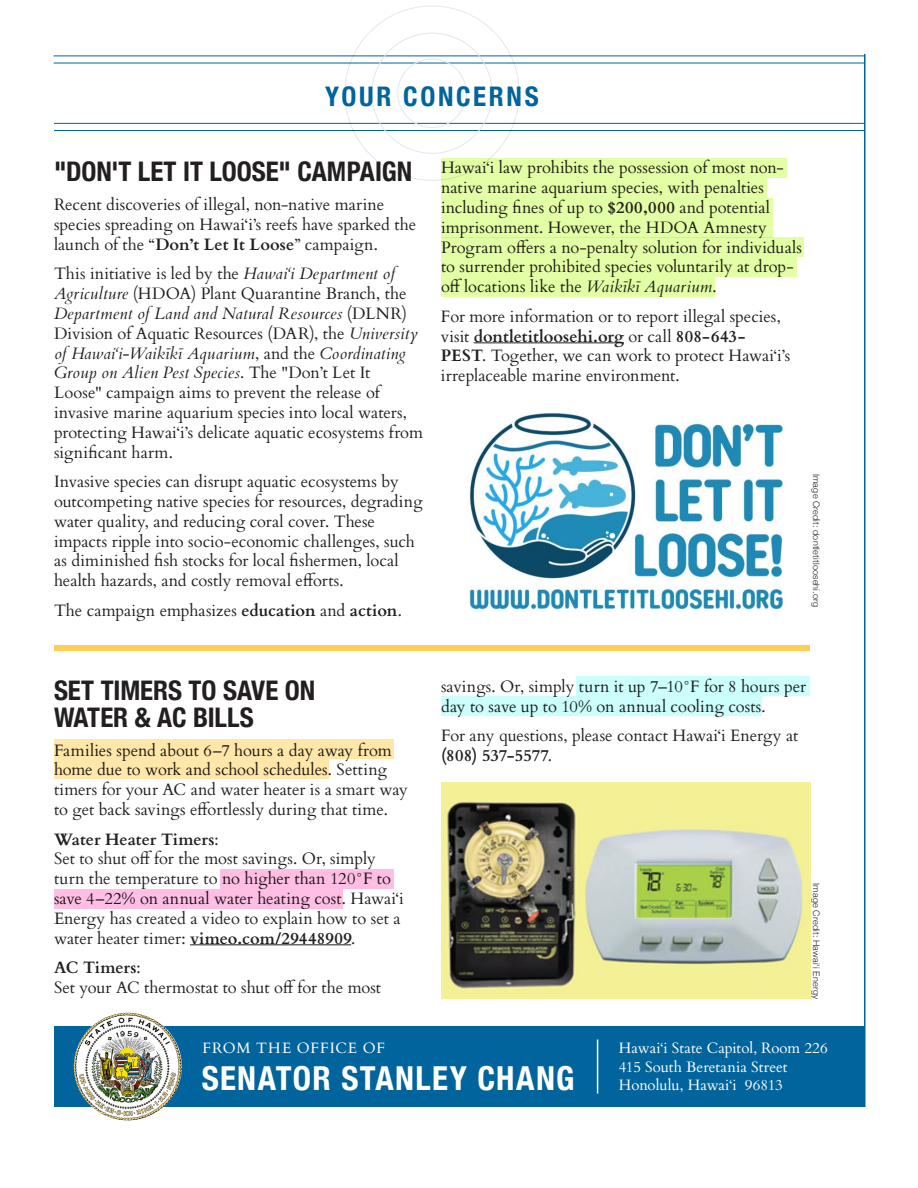
<style>
.page{position:relative;width:918px;height:1188px;background:#fff}
.page>*{position:absolute;margin:0;border:0;box-sizing:border-box;transform-origin:0 0}
.t1{font:700 condensed 33px "Helvetica Neue";letter-spacing:.04em;color:#fff}
.t2{font:700 condensed 27px/27px "Helvetica Neue";color:#231f20}
.t3{font:700 condensed 27px "Helvetica Neue";letter-spacing:.1em;color:#01649c}
.t4{font:16.5px/19.8px "Cardo";color:#231f20}
.t5{font:15px "Cardo";letter-spacing:.005em;color:#fff}
.t6{font:15px "Cardo";letter-spacing:.06em;color:#fff}
.t7{font:300 9px "Helvetica Neue";letter-spacing:.025em;color:#231f20}
.s1{font-weight:700}
.s2{font-style:italic}
</style>
<div class="page">
<hr style="left:864px;top:54px;width:2px;height:1053px;background:#01649c">
<hr style="left:190px;top:944px;width:161px;height:1px;background:#231f20">
<hr style="left:474px;top:342px;width:150px;height:1px;background:#231f20">
<div style="left:54px;top:1026px;width:810px;height:81px;background:#01649c"></div>
<hr style="left:597px;top:1040px;width:1px;height:54px;background:#fff">
<img style="left:74px;top:1012px;width:108px;height:108px;border-radius:54px">
<hr style="left:54px;top:123px;width:810px;height:1px;background:#01649c">
<hr style="left:54px;top:130px;width:810px;height:1px;background:#01649c">
<hr style="left:54px;top:56px;width:810px;height:1px;background:#01649c">
<hr style="left:54px;top:63px;width:810px;height:1px;background:#01649c">
<div style="left:397px;top:58px;width:70px;height:70px;border:1px solid #e1e7f1;border-radius:50%"></div>
<div style="left:54px;top:645px;width:756px;height:6px;background:#fecf54"></div>
<img style="left:469px;top:413px;width:315px;height:197px">
<img style="left:441px;top:783px;width:369px;height:216px">
<div style="left:54px;top:740px;width:340px;height:19px;background:#fee7a9"></div>
<div style="left:54px;top:759px;width:275px;height:20px;background:#fee7a9"></div>
<div style="left:220px;top:869px;width:174px;height:20px;background:#ffbfe5"></div>
<div style="left:54px;top:889px;width:288px;height:20px;background:#ffbfe5"></div>
<div style="left:577px;top:676px;width:233px;height:20px;background:#ccfffc"></div>
<div style="left:441px;top:696px;width:321px;height:20px;background:#ccfffc"></div>
<div style="left:441px;top:158px;width:346px;height:20px;background:#e2ffa6"></div>
<div style="left:441px;top:178px;width:325px;height:20px;background:#e2ffa6"></div>
<div style="left:441px;top:238px;width:363px;height:19px;background:#e2ffa6"></div>
<div style="left:441px;top:198px;width:331px;height:20px;background:#e2ffa6"></div>
<div style="left:441px;top:257px;width:355px;height:20px;background:#e2ffa6"></div>
<div style="left:441px;top:218px;width:331px;height:20px;background:#e2ffa6"></div>
<div style="left:441px;top:277px;width:273px;height:20px;background:#e2ffa6"></div>
<p class="t3" style="left:325px;top:74px;width:215px">YOUR CONCERNS</p>
<p class="t2" style="left:54px;top:156px;width:360px">"DON'T LET IT LOOSE" CAMPAIGN</p>
<p class="t4" style="left:54px;top:194px;width:364px">Recent discoveries of illegal, non-native marine species spreading on Hawai‘i’s reefs have sparked the launch of the “<span class="s1">Don’t Let It Loose</span>” campaign.</p>
<p class="t4" style="left:54px;top:263px;width:371px">This initiative is led by the <span class="s2">Hawai‘i Department of Agriculture</span> (HDOA) Plant Quarantine Branch, the <span class="s2">Department of Land and Natural Resources</span> (DLNR)<br>Division of Aquatic Resources (DAR), the <span class="s2">University of Hawai‘i-Waikīkī Aquarium</span>, and the <span class="s2">Coordinating Group on Alien Pest Species</span>. The "Don’t Let It<br>Loose" campaign aims to prevent the release of invasive marine aquarium species into local waters, protecting Hawai‘i’s delicate aquatic ecosystems from significant harm.</p>
<p class="t4" style="left:54px;top:471px;width:370px">Invasive species can disrupt aquatic ecosystems by outcompeting native species for resources, degrading water quality, and reducing coral cover. These impacts ripple into socio-economic challenges, such as diminished fish stocks for local fishermen, local health hazards, and costly removal efforts.</p>
<p class="t4" style="left:54px;top:600px;width:349px">The campaign emphasizes <span class="s1">education</span> and <span class="s1">action</span>.</p>
<p class="t4" style="left:441px;top:157px;width:363px">Hawai‘i law prohibits the possession of most non&shy;native marine aquarium species, with penalties including fines of up to <span class="s1">$200,000</span> and potential imprisonment. However, the HDOA Amnesty Program offers a no-penalty solution for individuals to surrender prohibited species voluntarily at drop&shy;off locations like the <span class="s2">Waikīkī Aquarium</span>.</p>
<p class="t4" style="left:441px;top:306px;width:351px">For more information or to report illegal species, visit <span class="s1">dontletitloosehi.org</span> or call <span class="s1">808-643- PEST</span>. Together, we can work to protect Hawai‘i’s irreplaceable marine environment.</p>
<p class="t7" style="left:824px;top:474px;width:135px;rotate:90deg">Image Credit: dontletitloosehi.org</p>
<p class="t2" style="left:54px;top:675px;width:263px">SET TIMERS TO SAVE ON<br>WATER &amp; AC BILLS</p>
<p class="t4" style="left:54px;top:739px;width:356px">Families spend about 6–7 hours a day away from home due to work and school schedules. Setting timers for your AC and water heater is a smart way to get back savings effortlessly during that time.</p>
<p class="t4" style="left:54px;top:828px;width:351px"><span class="s1">Water Heater Timers</span>:<br>Set to shut off for the most savings. Or, simply turn the temperature to no higher than 120°F to save 4–22% on annual water heating cost. Hawai‘i Energy has created a video to explain how to set a water heater timer: <span class="s1">vimeo.com/29448909</span>.</p>
<p class="t4" style="left:54px;top:957px;width:329px"><span class="s1">AC Timers</span>:<br>Set your AC thermostat to shut off for the most</p>
<p class="t4" style="left:441px;top:676px;width:367px">savings. Or, simply turn it up 7–10°F for 8 hours per day to save up to 10% on annual cooling costs.</p>
<p class="t4" style="left:441px;top:725px;width:359px">For any questions, please contact Hawai‘i Energy at <span class="s1">(808) 537-5577</span>.</p>
<p class="t7" style="left:824px;top:883px;width:117px;rotate:90deg">Image Credit: Hawai‘i Energy</p>
<p class="t6" style="left:202px;top:1036px;width:184px">FROM THE OFFICE OF</p>
<p class="t1" style="left:202px;top:1051px;width:374px">SENATOR STANLEY CHANG</p>
<p class="t5" style="left:619px;top:1036px;width:211px">Hawai‘i State Capitol, Room 226</p>
<p class="t5" style="left:619px;top:1055px;width:170px">415 South Beretania Street</p>
<p class="t5" style="left:619px;top:1073px;width:166px">Honolulu, Hawai‘i 96813</p>
</div>
